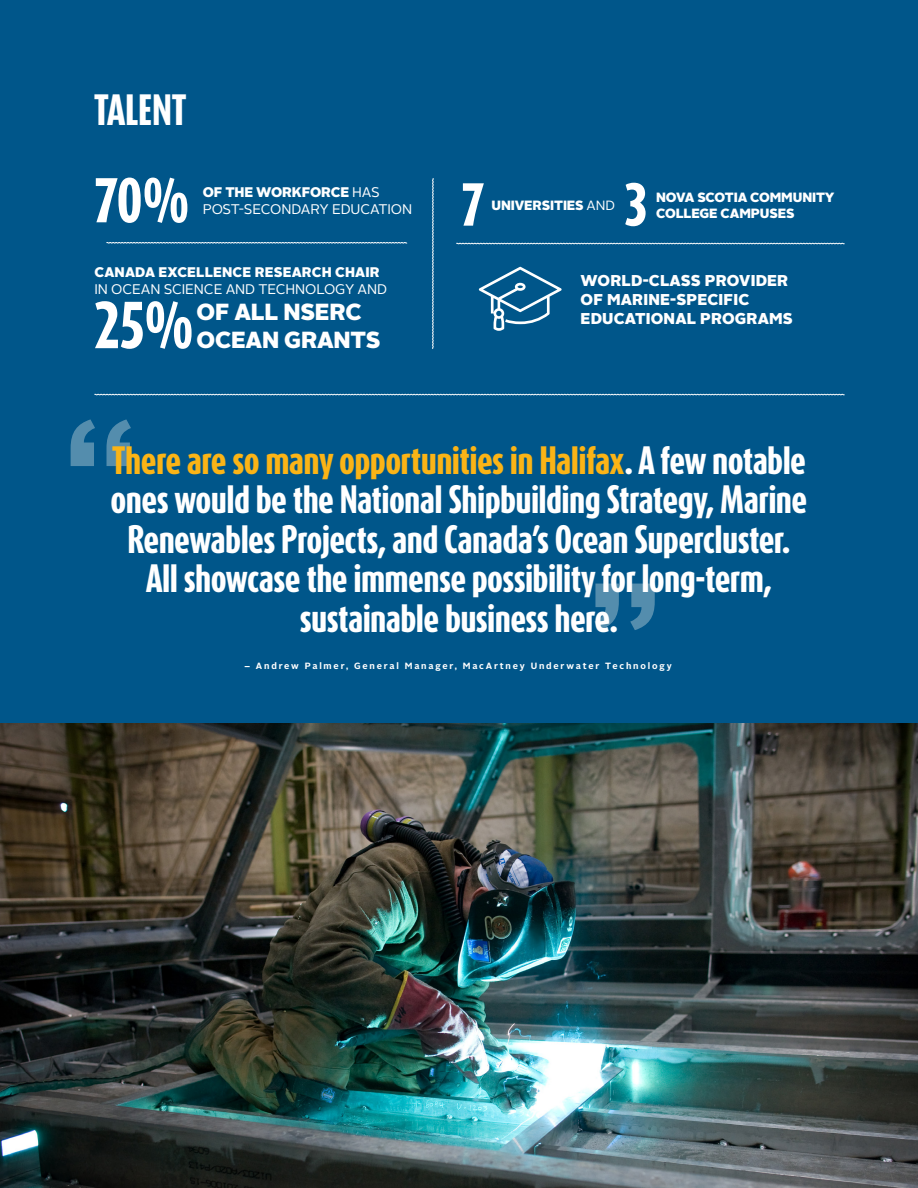
<style>
.page{position:relative;width:918px;height:1188px;background:#fff}
.page>*{position:absolute;margin:0;border:0;box-sizing:border-box;transform-origin:0 0}
.Intro_Paragraph{font:800 55.2px "Dax Compact Pro";color:#fff}
.Intro_Paragraph-2{font:800 52.5px "Dax Compact Pro";color:#fff}
.Intro_Paragraph-3{font:800 50.4px "Dax Compact Pro";color:#fff}
.t1{font:800 36.45px "Dax Compact Pro";letter-spacing:-.01em;color:#fff}
.Callout_White{font:800 33px/39.6px "Dax Compact Pro";letter-spacing:-.02em;color:#fff;text-align:center}
.Intro_Paragraph-4{font:900 23.25px/27.9px "Alright Sans";letter-spacing:-.01em;color:#fff}
.Intro_Paragraph-5{font:900 15.75px/18.9px "Alright Sans";letter-spacing:.01em;color:#fff}
.Intro_Paragraph-6{font:13.95px/16.8px "Alright Sans";letter-spacing:-.01em;color:#fff}
.Intro_Paragraph-7{font:900 13.35px/16px "Alright Sans";letter-spacing:-.01em;color:#fff}
.Callout_White-2{font:700 9px "Alright Sans";letter-spacing:.2em;color:#fff}
.s1{font-weight:900}
.s2{font-weight:400}
.s3{color:#fbb416}
</style>
<div class="page">
<div style="left:0;top:0;width:918px;height:724px;background:#00568a"></div>
<svg style="left:71px;top:419px;width:60px;height:47px"></svg>
<svg style="left:594px;top:584px;width:61px;height:46px"></svg>
<svg style="left:106px;top:242px;width:301px;height:1px"></svg>
<svg style="left:94px;top:394px;width:751px;height:1px"></svg>
<svg style="left:456px;top:243px;width:389px;height:1px"></svg>
<svg style="left:432px;top:178px;width:2px;height:171px"></svg>
<svg style="left:479px;top:267px;width:83px;height:64px"></svg>
<img style="left:0;top:724px;width:918px;height:464px">
<p class="t1" style="left:94px;top:85px;width:95px">TALENT</p>
<p class="Intro_Paragraph-2" style="left:94px;top:165px;width:96px">70%</p>
<p class="Intro_Paragraph-6" style="left:203px;top:184px;width:211px"><span class="s1">OF THE WORKFORCE</span> HAS<br>POST-SECONDARY EDUCATION</p>
<p class="Intro_Paragraph-3" style="left:462px;top:171px;width:24px">7</p>
<p class="Intro_Paragraph-7" style="left:492px;top:197px;width:125px">UNIVERSITIES <span class="s2">AND</span></p>
<p class="Intro_Paragraph-3" style="left:624px;top:171px;width:24px">3</p>
<p class="Intro_Paragraph-7" style="left:656px;top:189px;width:180px">NOVA SCOTIA COMMUNITY<br>COLLEGE CAMPUSES</p>
<p class="Intro_Paragraph-6" style="left:94px;top:264px;width:294px"><span class="s1">CANADA EXCELLENCE RESEARCH CHAIR<br></span>IN OCEAN SCIENCE AND TECHNOLOGY AND</p>
<p class="Intro_Paragraph-4" style="left:197px;top:298px;width:186px">OF ALL NSERC<br>OCEAN GRANTS</p>
<p class="Intro_Paragraph" style="left:94px;top:288px;width:100px">25%</p>
<p class="Intro_Paragraph-5" style="left:581px;top:271px;width:214px">WORLD-CLASS PROVIDER<br>OF MARINE-SPECIFIC<br>EDUCATIONAL PROGRAMS</p>
<p class="Callout_White" style="left:111px;top:440px;width:698px"><span class="s3">There are so many opportunities in Halifax</span>. A few notable ones would be the National Shipbuilding Strategy, Marine Renewables Projects, and Canada’s Ocean Supercluster.<br>All showcase the immense possibility for long-term, sustainable business here.</p>
<p class="Callout_White-2" style="left:244px;top:660px;width:429px">– Andrew Palmer, General Manager, MacArtney Underwater Technology</p>
</div>
